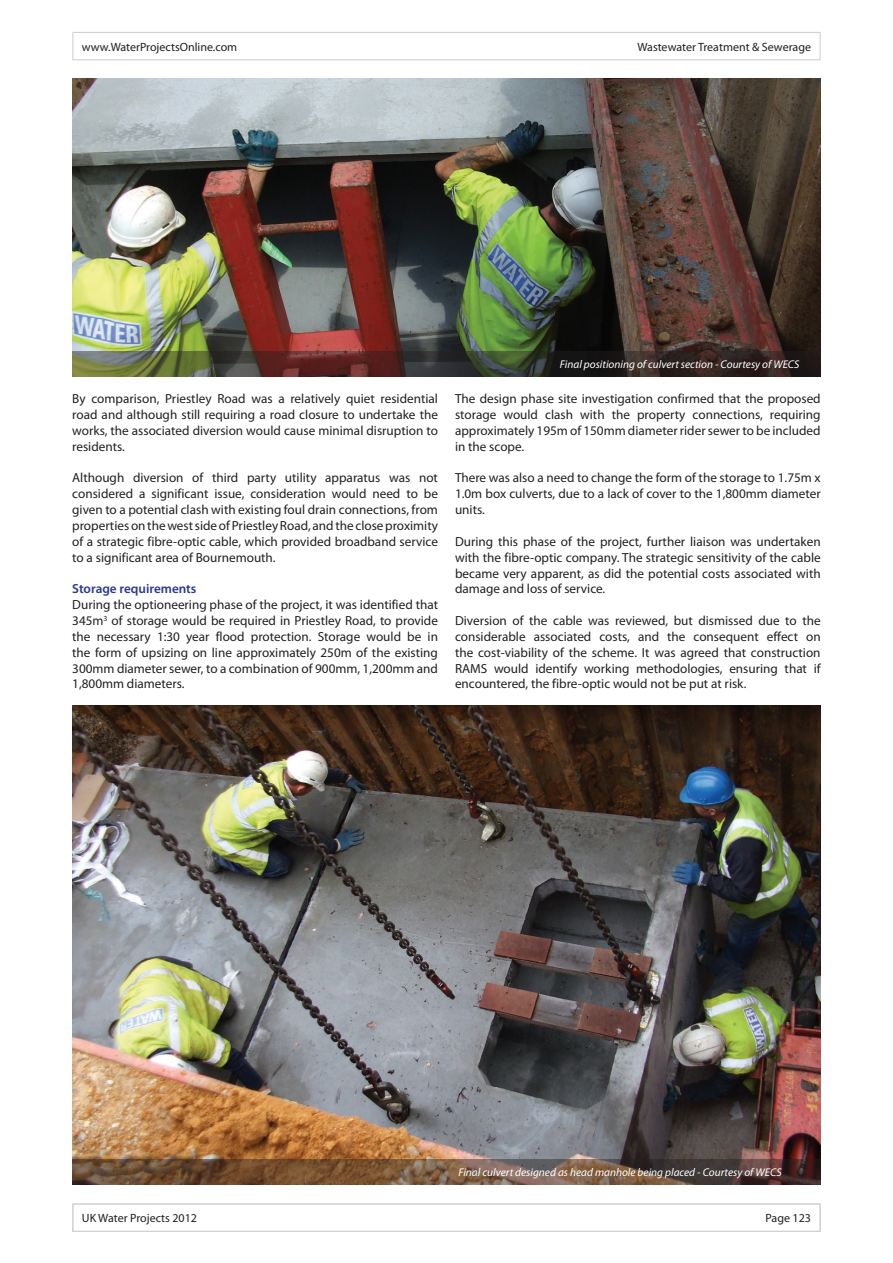
<style>
.page{position:relative;width:893px;height:1263px;background:#fff}
.page>*{position:absolute;margin:0;border:0;box-sizing:border-box;transform-origin:0 0}
.t1{font:13.2px/15.9px "Myriad Pro";color:#231f20;text-align:justify}
.t2{font:600 13.2px "Myriad Pro";color:#283890}
.t3{font:12px "Myriad Pro";color:#231f20}
.t4{font:italic 11.25px "Myriad Pro";color:#fff}
</style>
<div class="page">
<div style="left:72px;top:32px;width:749px;height:28px;border:1px solid #d1d2d4"></div>
<div style="left:72px;top:1203px;width:749px;height:29px;border:1px solid #d1d2d4"></div>
<img style="left:72px;top:79px;width:749px;height:272px">
<svg style="left:72px;top:351px;width:749px;height:25px;background:#42382c"></svg>
<img style="left:72px;top:706px;width:749px;height:453px">
<svg style="left:72px;top:1159px;width:749px;height:25px;background:#694e3b"></svg>
<p class="t3" style="left:82px;top:39px;width:157px">www.WaterProjectsOnline.com</p>
<p class="t3" style="left:637px;top:39px;width:175px">Wastewater Treatment &amp; Sewerage</p>
<p class="t1" style="left:72px;top:391px;width:367px">By comparison, Priestley Road was a relatively quiet residential road and although still requiring a road closure to undertake the works, the associated diversion would cause minimal disruption to residents.</p>
<p class="t1" style="left:72px;top:470px;width:367px">Although diversion of third party utility apparatus was not considered a significant issue, consideration would need to be given to a potential clash with existing foul drain connections, from properties on the west side of Priestley Road, and the close proximity of a strategic fibre-optic cable, which provided broadband service to a significant area of Bournemouth.</p>
<p class="t2" style="left:72px;top:580px;width:126px">Storage requirements</p>
<p class="t1" style="left:72px;top:597px;width:367px">During the optioneering phase of the project, it was identified that 345m<sup>3</sup> of storage would be required in Priestley Road, to provide the necessary 1:30 year flood protection. Storage would be in the form of upsizing on line approximately 250m of the existing 300mm diameter sewer, to a combination of 900mm, 1,200mm and 1,800mm diameters.</p>
<p class="t4" style="left:560px;top:357px;width:241px">Final positioning of culvert section - Courtesy of WECS</p>
<p class="t1" style="left:455px;top:391px;width:367px">The design phase site investigation confirmed that the proposed storage would clash with the property connections, requiring approximately 195m of 150mm diameter rider sewer to be included in the scope.</p>
<p class="t1" style="left:455px;top:470px;width:367px">There was also a need to change the form of the storage to 1.75m x 1.0m box culverts, due to a lack of cover to the 1,800mm diameter units.</p>
<p class="t1" style="left:455px;top:533px;width:367px">During this phase of the project, further liaison was undertaken with the fibre-optic company. The strategic sensitivity of the cable became very apparent, as did the potential costs associated with damage and loss of service.</p>
<p class="t1" style="left:455px;top:612px;width:367px">Diversion of the cable was reviewed, but dismissed due to the considerable associated costs, and the consequent effect on the cost-viability of the scheme. It was agreed that construction RAMS would identify working methodologies, ensuring that if encountered, the fibre-optic would not be put at risk.</p>
<p class="t4" style="left:458px;top:1165px;width:325px">Final culvert designed as head manhole being placed - Courtesy of WECS</p>
<p class="t3" style="left:82px;top:1211px;width:117px">UK Water Projects 2012</p>
<p class="t3" style="left:765px;top:1211px;width:47px">Page 123</p>
</div>
